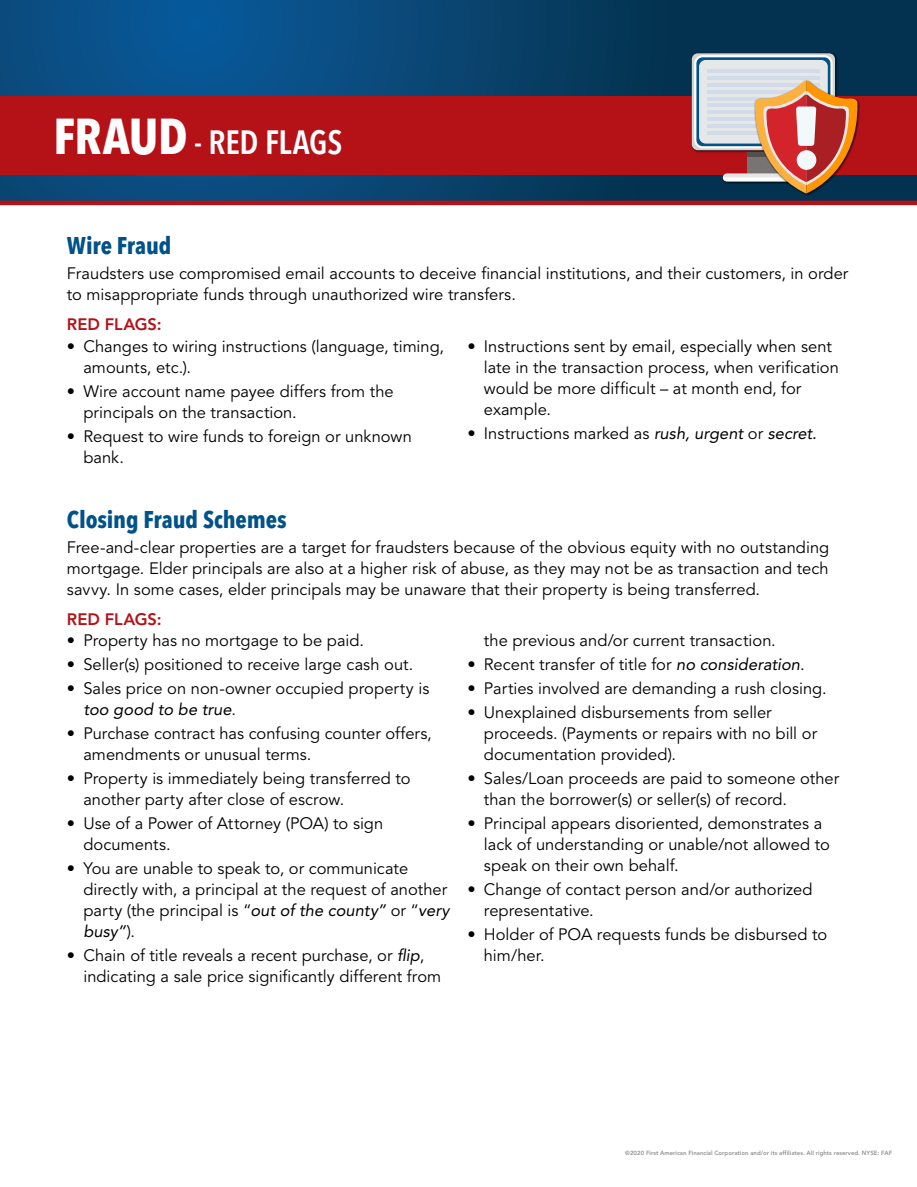
<style>
.page{position:relative;width:917px;height:1187px;background:#fff}
.page>*{position:absolute;margin:0;border:0;box-sizing:border-box;transform-origin:0 0}
.t1{font:600 condensed 33.3px "Avenir Next LT Pro";letter-spacing:-.01em;color:#fff}
.t2{font:700 condensed 24px "Avenir Next LT Pro";letter-spacing:-.005em;color:#005288}
.t3{font:16.5px/21px "Avenir LT Std";color:#000}
.t4{font:800 16.5px "Avenir LT Std";color:#b51218}
.t5{font:800 6px "Avenir LT Std";color:#939395}
.s1{font-weight:700;font-size:49.95px}
.s2{font-style:italic}
</style>
<div class="page">
<svg style="left:0;top:0;width:917px;height:201px;background:#07436f"></svg>
<div style="left:0;top:96px;width:917px;height:79px;background:#b51218"></div>
<div style="left:691px;top:52px;width:147px;height:132px;background:#000;opacity:.75"></div>
<div style="left:692px;top:53px;width:143px;height:97px;background:#d1d3d4;border-radius:6px"></div>
<div style="left:695px;top:56px;width:136px;height:91px;background:#005288;border-radius:7px"></div>
<div style="left:694px;top:55px;width:139px;height:93px;border:2px solid #fff;border-radius:7px"></div>
<svg style="left:701px;top:62px;width:125px;height:79px;background:#e2e4e8"></svg>
<div style="left:699px;top:60px;width:129px;height:84px;border:4px solid #e6e7e8;border-radius:5px"></div>
<hr style="left:707px;top:70px;width:113px;height:3px;background:#d1dbea">
<hr style="left:707px;top:77px;width:113px;height:3px;background:#d1dbea">
<hr style="left:707px;top:83px;width:113px;height:3px;background:#d1dbea">
<hr style="left:707px;top:90px;width:113px;height:3px;background:#d1dbea">
<hr style="left:707px;top:97px;width:113px;height:3px;background:#d1dbea">
<hr style="left:707px;top:104px;width:113px;height:3px;background:#d1dbea">
<hr style="left:707px;top:111px;width:113px;height:3px;background:#d1dbea">
<hr style="left:707px;top:118px;width:113px;height:3px;background:#d1dbea">
<hr style="left:707px;top:124px;width:113px;height:3px;background:#d1dbea">
<hr style="left:707px;top:131px;width:113px;height:3px;background:#d1dbea">
<div style="left:754px;top:80px;width:106px;height:116px;background:#02324f"></div>
<svg style="left:723px;top:81px;width:136px;height:113px"></svg>
<hr style="left:0;top:201px;width:917px;height:4px;background:#b51218">
<h1 class="t1" style="left:53px;top:122px;width:290px"><span class="s1">FRAUD</span> - RED FLAGS</h1>
<h2 class="t2" style="left:67px;top:231px;width:106px">Wire Fraud</h2>
<p class="t3" style="left:67px;top:264px;width:783px">Fraudsters use compromised email accounts to deceive financial institutions, and their customers, in order to misappropriate funds through unauthorized wire transfers.</p>
<p class="t4" style="left:67px;top:315px;width:96px">RED FLAGS:</p>
<p class="t3" style="left:83px;top:336px;width:362px;text-indent:-16px">• Changes to wiring instructions (language, timing, amounts, etc.).</p>
<p class="t3" style="left:83px;top:381px;width:312px;text-indent:-16px">• Wire account name payee differs from the principals on the transaction.</p>
<p class="t3" style="left:83px;top:426px;width:330px;text-indent:-16px">• Request to wire funds to foreign or unknown bank.</p>
<p class="t3" style="left:484px;top:336px;width:357px;text-indent:-16px">• Instructions sent by email, especially when sent late in the transaction process, when verification would be more difficult – at month end, for example.</p>
<p class="t3" style="left:467px;top:423px;width:351px">• Instructions marked as <span class="s2">rush, urgent</span> or <span class="s2">secret.</span></p>
<h2 class="t2" style="left:67px;top:504px;width:221px">Closing Fraud Schemes</h2>
<p class="t3" style="left:67px;top:537px;width:764px;text-align:justify">Free-and-clear properties are a target for fraudsters because of the obvious equity with no outstanding mortgage. Elder principals are also at a higher risk of abuse, as they may not be as transaction and tech savvy. In some cases, elder principals may be unaware that their property is being transferred.</p>
<p class="t4" style="left:67px;top:610px;width:96px">RED FLAGS:</p>
<p class="t3" style="left:67px;top:630px;width:299px">• Property has no mortgage to be paid.</p>
<p class="t3" style="left:67px;top:654px;width:348px">• Seller(s) positioned to receive large cash out.</p>
<p class="t3" style="left:83px;top:678px;width:347px;text-indent:-16px">• Sales price on non-owner occupied property is <span class="s2">too good to be true</span>.</p>
<p class="t3" style="left:83px;top:723px;width:350px;text-indent:-16px">• Purchase contract has confusing counter offers, amendments or unusual terms.</p>
<p class="t3" style="left:83px;top:768px;width:329px;text-indent:-16px">• Property is immediately being transferred to another party after close of escrow.</p>
<p class="t3" style="left:83px;top:813px;width:301px;text-indent:-16px">• Use of a Power of Attorney (POA) to sign documents.</p>
<p class="t3" style="left:83px;top:858px;width:368px;text-indent:-16px">• You are unable to speak to, or communicate directly with, a principal at the request of another party (the principal is “<span class="s2">out of the county”</span> or “<span class="s2">very busy”</span>).</p>
<p class="t3" style="left:83px;top:945px;width:359px;text-indent:-16px">• Chain of title reveals a recent purchase, or <span class="s2">flip</span>, indicating a sale price significantly different from</p>
<p class="t3" style="left:484px;top:630px;width:293px">the previous and/or current transaction.</p>
<p class="t3" style="left:467px;top:654px;width:339px">• Recent transfer of title for <span class="s2">no consideration</span>.</p>
<p class="t3" style="left:467px;top:678px;width:361px">• Parties involved are demanding a rush closing.</p>
<p class="t3" style="left:484px;top:702px;width:335px;text-indent:-16px">• Unexplained disbursements from seller proceeds. (Payments or repairs with no bill or documentation provided).</p>
<p class="t3" style="left:484px;top:768px;width:357px;text-indent:-16px">• Sales/Loan proceeds are paid to someone other than the borrower(s) or seller(s) of record.</p>
<p class="t3" style="left:484px;top:814px;width:348px;text-indent:-16px">• Principal appears disoriented, demonstrates a lack of understanding or unable/not allowed to speak on their own behalf.</p>
<p class="t3" style="left:484px;top:880px;width:330px;text-indent:-16px">• Change of contact person and/or authorized representative.</p>
<p class="t3" style="left:484px;top:925px;width:345px;text-indent:-16px">• Holder of POA requests funds be disbursed to him/her.</p>
<p class="t5" style="left:625px;top:1150px;width:269px">©2020 First American Financial Corporation and/or its affiliates. All rights reserved. NYSE: FAF</p>
</div>
